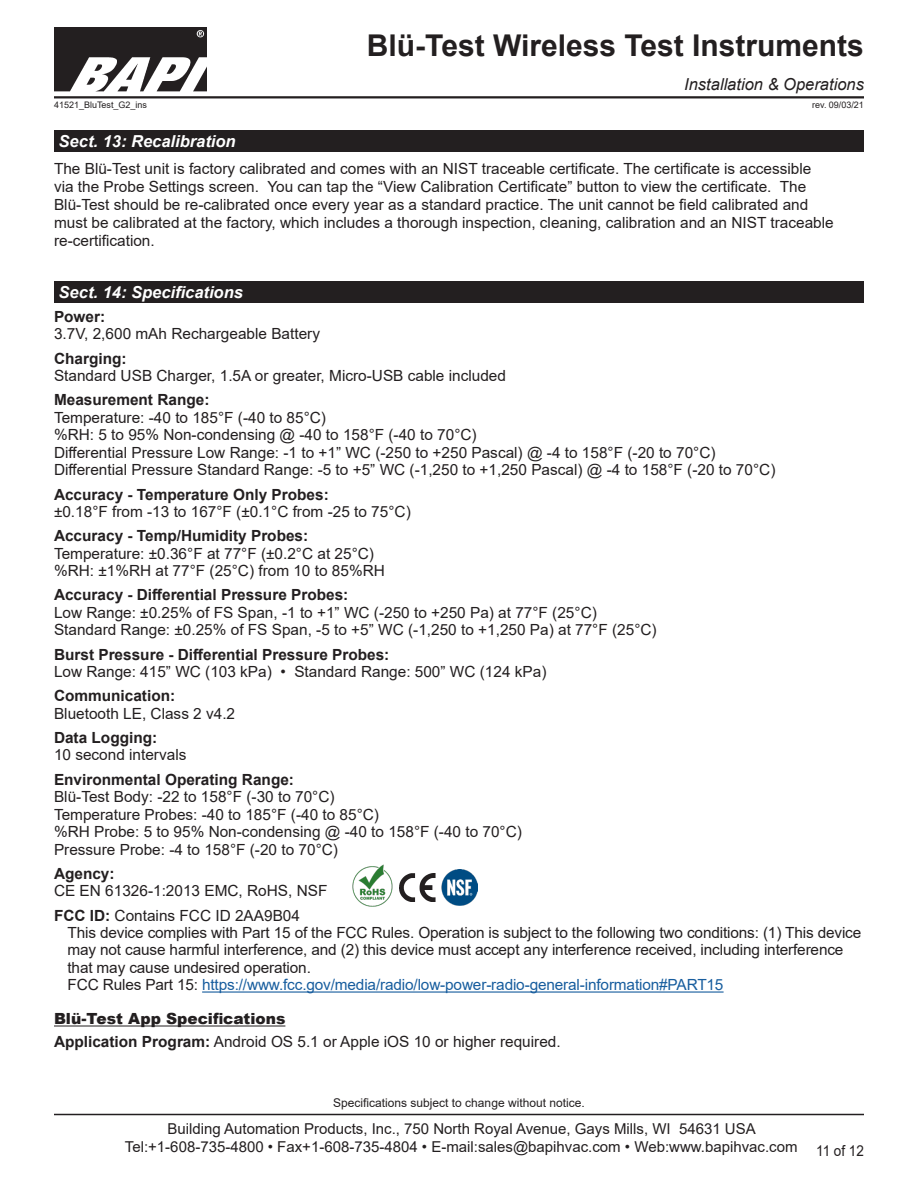
<style>
.page{position:relative;width:918px;height:1188px;background:#fff}
.page>*{position:absolute;margin:0;border:0;box-sizing:border-box;transform-origin:0 0}
.t1{font:700 30px "Arial";color:#231f20}
.Datasheet_Section_Ti{font:italic 700 16.5px "Arial";color:#fff}
.t2{font:italic 16.5px "Arial";color:#231f20}
.t3{font:15.3px/18px "Arial";color:#231f20}
.t4{font:700 15.3px "Arial";color:#231f20}
.t5{font:15.3px "Arial";letter-spacing:-.01em;color:#175d9e}
.Datasheet_Section_Ti-2{font:900 15.3px "Arial";color:#231f20}
.t6{font:15px/18px "Arial";color:#231f20;text-align:center}
.t7{font:15px "Arial";color:#231f20;scale:.9 1}
.t8{font:12px "Arial";color:#231f20}
.t9{font:9px "Arial";color:#231f20}
.s1{font-weight:700}
.s2{color:#231f20}
</style>
<div class="page">
<img style="left:54px;top:27px;width:152px;height:64px">
<hr style="left:54px;top:96px;width:810px;height:2px;background:#231f20">
<hr style="left:54px;top:1114px;width:810px;height:1px;background:#231f20">
<div style="left:54px;top:282px;width:810px;height:21px;background:#231f20"></div>
<hr style="left:202px;top:991px;width:522px;height:2px;background:#175d9e">
<hr style="left:54px;top:1026px;width:231px;height:1px;background:#231f20">
<img style="left:442px;top:869px;width:36px;height:36px">
<img style="left:399px;top:874px;width:36px;height:28px">
<img style="left:352px;top:864px;width:41px;height:43px">
<div style="left:54px;top:130px;width:810px;height:22px;background:#231f20"></div>
<h1 class="t1" style="left:367px;top:24px;width:499px">Blü-Test Wireless Test Instruments</h1>
<p class="t2" style="left:684px;top:74px;width:181px">Installation &amp; Operations</p>
<p class="t9" style="left:54px;top:99px;width:95px">41521_BluTest_G2_ins</p>
<p class="t9" style="left:812px;top:99px;width:53px">rev. 09/03/21</p>
<p class="Datasheet_Section_Ti" style="left:59px;top:130px;width:178px">Sect. 13: Recalibration</p>
<p class="t3" style="left:54px;top:159px;width:781px">The Blü-Test unit is factory calibrated and comes with an NIST traceable certificate. The certificate is accessible via the Probe Settings screen. You can tap the “View Calibration Certificate” button to view the certificate. The Blü-Test should be re-calibrated once every year as a standard practice. The unit cannot be field calibrated and must be calibrated at the factory, which includes a thorough inspection, cleaning, calibration and an NIST traceable re-certification.</p>
<p class="Datasheet_Section_Ti" style="left:59px;top:281px;width:186px">Sect. 14: Specifications</p>
<p class="t4" style="left:54px;top:306px;width:53px">Power:</p>
<p class="t3" style="left:54px;top:325px;width:268px">3.7V, 2,600 mAh Rechargeable Battery</p>
<p class="t4" style="left:54px;top:348px;width:74px">Charging:</p>
<p class="t3" style="left:54px;top:367px;width:454px">Standard USB Charger, 1.5A or greater, Micro-USB cable included</p>
<p class="t4" style="left:54px;top:389px;width:157px">Measurement Range:</p>
<p class="t3" style="left:54px;top:408px;width:274px">Temperature: -40 to 185°F (-40 to 85°C)</p>
<p class="t3" style="left:54px;top:426px;width:424px">%RH: 5 to 95% Non-condensing @ -40 to 158°F (-40 to 70°C)</p>
<p class="t3" style="left:54px;top:443px;width:663px">Differential Pressure Low Range: -1 to +1” WC (-250 to +250 Pascal) @ -4 to 158°F (-20 to 70°C)</p>
<p class="t3" style="left:54px;top:461px;width:723px">Differential Pressure Standard Range: -5 to +5” WC (-1,250 to +1,250 Pascal) @ -4 to 158°F (-20 to 70°C)</p>
<p class="t4" style="left:54px;top:483px;width:276px">Accuracy - Temperature Only Probes:</p>
<p class="t3" style="left:54px;top:503px;width:358px">±0.18°F from -13 to 167°F (±0.1°C from -25 to 75°C)</p>
<p class="t4" style="left:54px;top:525px;width:256px">Accuracy - Temp/Humidity Probes:</p>
<p class="t3" style="left:54px;top:544px;width:322px">Temperature: ±0.36°F at 77°F (±0.2°C at 25°C)</p>
<p class="t3" style="left:54px;top:562px;width:332px">%RH: ±1%RH at 77°F (25°C) from 10 to 85%RH</p>
<p class="t4" style="left:54px;top:584px;width:296px">Accuracy - Differential Pressure Probes:</p>
<p class="t3" style="left:54px;top:603px;width:544px">Low Range: ±0.25% of FS Span, -1 to +1” WC (-250 to +250 Pa) at 77°F (25°C)</p>
<p class="t3" style="left:54px;top:621px;width:604px">Standard Range: ±0.25% of FS Span, -5 to +5” WC (-1,250 to +1,250 Pa) at 77°F (25°C)</p>
<p class="t4" style="left:54px;top:643px;width:337px">Burst Pressure - Differential Pressure Probes:</p>
<p class="t3" style="left:54px;top:663px;width:494px">Low Range: 415” WC (103 kPa) • Standard Range: 500” WC (124 kPa)</p>
<p class="t4" style="left:54px;top:685px;width:123px">Communication:</p>
<p class="t3" style="left:54px;top:704px;width:183px">Bluetooth LE, Class 2 v4.2</p>
<p class="t4" style="left:54px;top:727px;width:105px">Data Logging:</p>
<p class="t3" style="left:54px;top:746px;width:134px">10 second intervals</p>
<p class="t4" style="left:54px;top:769px;width:242px">Environmental Operating Range:</p>
<p class="t3" style="left:54px;top:788px;width:282px">Blü-Test Body: -22 to 158°F (-30 to 70°C)</p>
<p class="t3" style="left:54px;top:805px;width:327px">Temperature Probes: -40 to 185°F (-40 to 85°C)</p>
<p class="t3" style="left:54px;top:823px;width:469px">%RH Probe: 5 to 95% Non-condensing @ -40 to 158°F (-40 to 70°C)</p>
<p class="t3" style="left:54px;top:840px;width:286px">Pressure Probe: -4 to 158°F (-20 to 70°C)</p>
<p class="t4" style="left:54px;top:863px;width:62px">Agency:</p>
<p class="t3" style="left:54px;top:882px;width:275px">CE EN 61326-1:2013 EMC, RoHS, NSF</p>
<p class="t3" style="left:54px;top:906px;width:248px"><span class="s1">FCC ID:</span> Contains FCC ID 2AA9B04</p>
<p class="t3" style="left:68px;top:924px;width:795px;line-height:17.5px">This device complies with Part 15 of the FCC Rules. Operation is subject to the following two conditions: (1) This device may not cause harmful interference, and (2) this device must accept any interference received, including interference that may cause undesired operation.</p>
<p class="t5" style="left:68px;top:974px;width:658px"><span class="s2">FCC Rules Part 15:</span> https://www.fcc.gov/media/radio/low-power-radio-general-information#PART15</p>
<p class="Datasheet_Section_Ti-2" style="left:54px;top:1008px;width:233px">Blü-Test App Specifications</p>
<p class="t3" style="left:54px;top:1032px;width:508px"><span class="s1">Application Program:</span> Android OS 5.1 or Apple iOS 10 or higher required.</p>
<p class="t8" style="left:333px;top:1094px;width:253px">Specifications subject to change without notice.</p>
<p class="t6" style="left:125px;top:1119px;width:674px">Building Automation Products, Inc., 750 North Royal Avenue, Gays Mills, WI 54631 USA<br>Tel:+1-608-735-4800 • Fax+1-608-735-4804 • E-mail:sales@bapihvac.com • Web:www.bapihvac.com</p>
<p class="t7" style="left:816px;top:1141px;width:55px">11 of 12</p>
</div>
